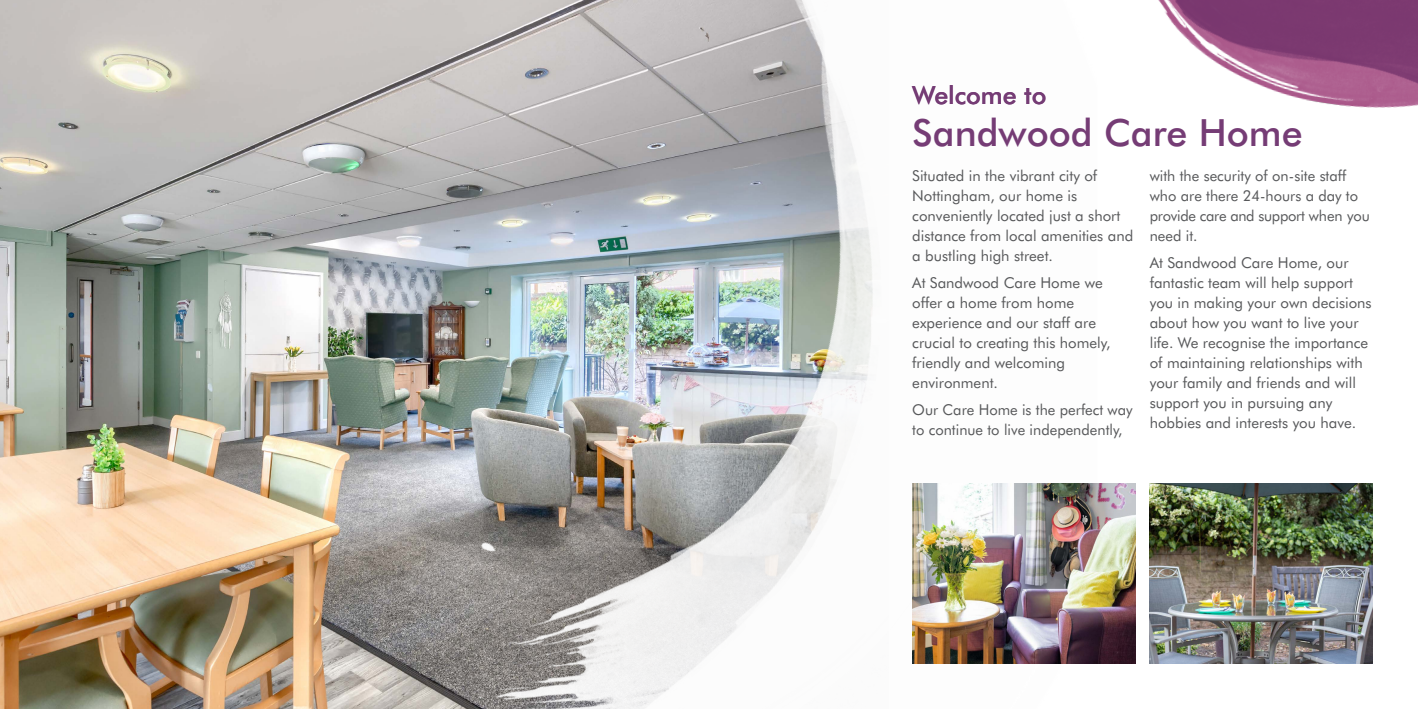
<style>
.page{position:relative;width:1418px;height:709px;background:#fff}
.page>*{position:absolute;margin:0;border:0;box-sizing:border-box;transform-origin:0 0}
.BODY_COPY{font:500 37.5px "Futura BT";color:#753c75}
.BODY_COPY-2{font:500 25px "Futura BT";color:#753c75}
.BODY_COPY-3{font:15px/20px "Futura BT";color:#57585a}
</style>
<div class="page">
<img style="left:0;top:0;width:442px;height:709px">
<img style="left:1149px;top:484px;width:223px;height:180px">
<img style="left:442px;top:0;width:79px;height:709px">
<img style="left:530px;top:0;width:567px;height:709px">
<img style="left:912px;top:484px;width:223px;height:180px">
<img style="left:1038px;top:0;width:59px;height:150px">
<img style="left:1158px;top:0;width:259px;height:108px">
<p class="BODY_COPY-2" style="left:912px;top:79px;width:136px">Welcome to</p>
<p class="BODY_COPY" style="left:912px;top:109px;width:392px">Sandwood Care Home</p>
<p class="BODY_COPY-3" style="left:912px;top:165px;width:222px">Situated in the vibrant city of<br>Nottingham, our home is conveniently located just a short distance from local amenities and a bustling high street.</p>
<p class="BODY_COPY-3" style="left:912px;top:272px;width:200px">At Sandwood Care Home we offer a home from home experience and our staff are crucial to creating this homely, friendly and welcoming environment.</p>
<p class="BODY_COPY-3" style="left:912px;top:399px;width:222px">Our Care Home is the perfect way to continue to live independently,</p>
<p class="BODY_COPY-3" style="left:1149px;top:165px;width:222px">with the security of on-site staff who are there 24-hours a day to provide care and support when you need it.</p>
<p class="BODY_COPY-3" style="left:1149px;top:252px;width:223px">At Sandwood Care Home, our fantastic team will help support you in making your own decisions about how you want to live your life. We recognise the importance of maintaining relationships with your family and friends and will support you in pursuing any hobbies and interests you have.</p>
</div>
